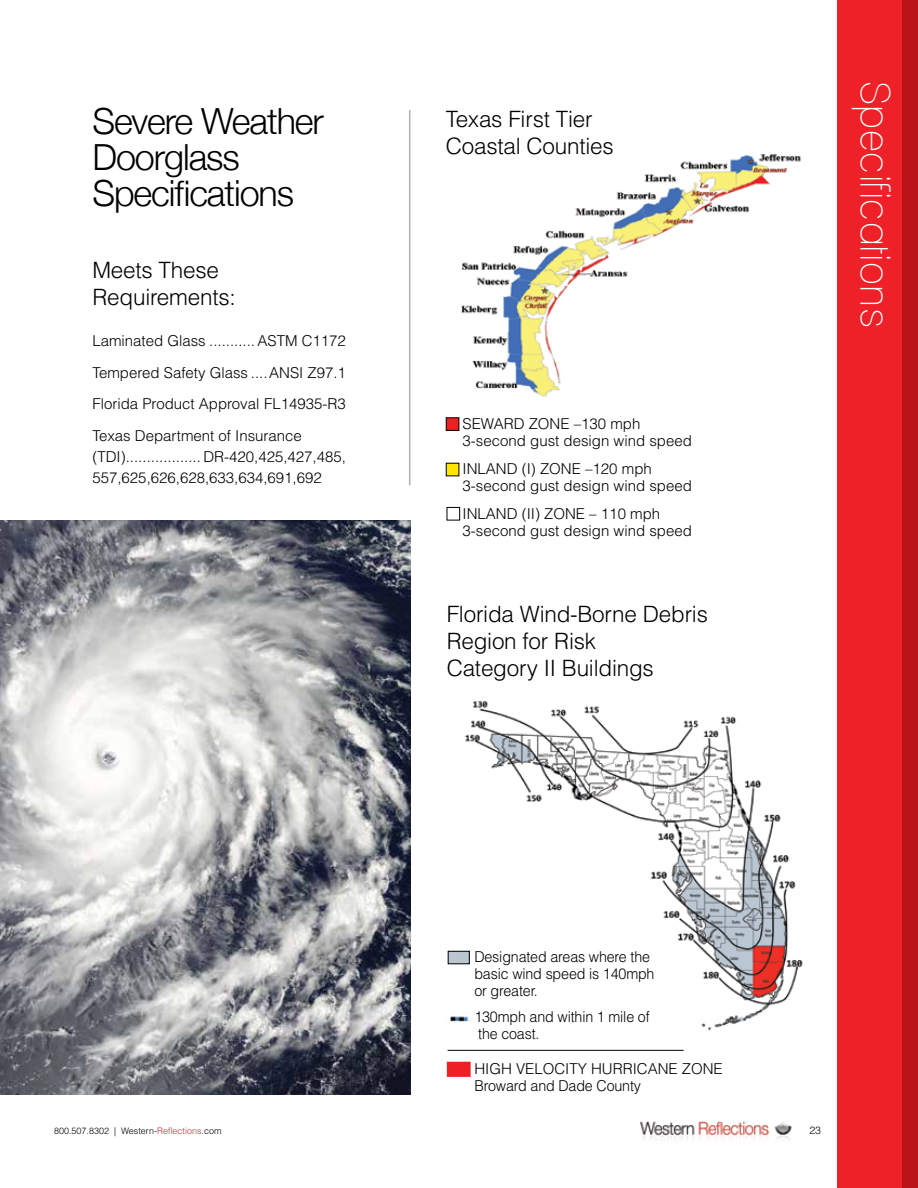
<style>
.page{position:relative;width:918px;height:1188px;background:#fff}
.page>*{position:absolute;margin:0;border:0;box-sizing:border-box;transform-origin:0 0}
.t1{font:condensed 42px "Lane";letter-spacing:.01em;color:#fff}
.t2{font:300 36px/36px "Helvetica Neue";letter-spacing:-.03em;color:#000}
.t3{font:300 22.5px/27px "Helvetica";letter-spacing:-.01em;color:#000}
.t4{font:300 15px/17.7px "Helvetica";color:#000}
.t5{font:300 15px/17px "Helvetica";color:#000;scale:.95 1}
.t6{font:300 10.5px "Helvetica";color:#000}
.t7{font:300 9px "Helvetica";color:#000}
.s1{color:#c22c37}
</style>
<div class="page">
<img style="left:0;top:520px;width:410px;height:574px">
<img style="left:640px;top:1121px;width:152px;height:19px">
<div style="left:837px;top:0;width:81px;height:1188px;background:#ed2127"></div>
<img style="left:458px;top:701px;width:345px;height:361px">
<div style="left:447px;top:1062px;width:24px;height:15px;background:#ed2124;border:3px solid #ed2124"></div>
<img style="left:450px;top:1012px;width:22px;height:16px">
<hr style="left:448px;top:1050px;width:236px;height:1px;background:#000">
<div style="left:448px;top:951px;width:21px;height:13px;background:#bac6d1"></div>
<div style="left:448px;top:951px;width:22px;height:13px;border:1px solid #000"></div>
<img style="left:461px;top:154px;width:340px;height:243px">
<div style="left:446px;top:418px;width:13px;height:12px;background:#ed2124"></div>
<div style="left:446px;top:417px;width:13px;height:14px;border:1px solid #000"></div>
<div style="left:446px;top:463px;width:13px;height:13px;background:#ffe600"></div>
<div style="left:447px;top:507px;width:13px;height:13px;border:1px solid #000"></div>
<hr style="left:409px;top:110px;width:1px;height:375px;background:#adafb2">
<div style="left:903px;top:0;width:15px;height:1188px;background:#ba131a"></div>
<h2 class="t2" style="left:92px;top:103px;width:233px">Severe Weather<br>Doorglass<br>Specifications</h2>
<h3 class="t3" style="left:92px;top:256px;width:145px">Meets These<br>Requirements:</h3>
<p class="t4" style="left:92px;top:324px;width:255px;line-height:31.8px;text-align:justify">Laminated Glass ........... ASTM C1172<br>Tempered Safety Glass ....ANSI Z97.1<br>Florida Product Approval FL14935-R3<br>Texas Department of Insurance</p>
<p class="t4" style="left:92px;top:446px;width:255px;line-height:21px">(TDI).................. DR-420,425,427,485,<br>557,625,626,628,633,634,691,692</p>
<h3 class="t3" style="left:446px;top:105px;width:169px">Texas First Tier<br>Coastal Counties</h3>
<p class="t4" style="left:463px;top:414px;width:231px">SEWARD ZONE –130 mph<br>3-second gust design wind speed</p>
<p class="t4" style="left:463px;top:459px;width:231px">INLAND (I) ZONE –120 mph<br>3-second gust design wind speed</p>
<p class="t4" style="left:463px;top:504px;width:231px">INLAND (II) ZONE – 110 mph<br>3-second gust design wind speed</p>
<h3 class="t3" style="left:447px;top:601px;width:263px">Florida Wind-Borne Debris<br>Region for Risk<br>Category II Buildings</h3>
<h1 class="t1" style="left:901px;top:81px;width:248px;rotate:90deg">Specifications</h1>
<p class="t5" style="left:474px;top:948px;width:191px">Designated areas where the basic wind speed is 140mph or greater.</p>
<p class="t5" style="left:474px;top:1008px;width:186px">130mph and within 1 mile of the coast.</p>
<p class="t4" style="left:474px;top:1060px;width:250px;line-height:17px">HIGH VELOCITY HURRICANE ZONE<br>Broward and Dade County</p>
<p class="t7" style="left:54px;top:1125px;width:169px">800.507.8302 | Western-<span class="s1">Reflections</span>.com</p>
<p class="t6" style="left:809px;top:1124px;width:13px">23</p>
</div>
